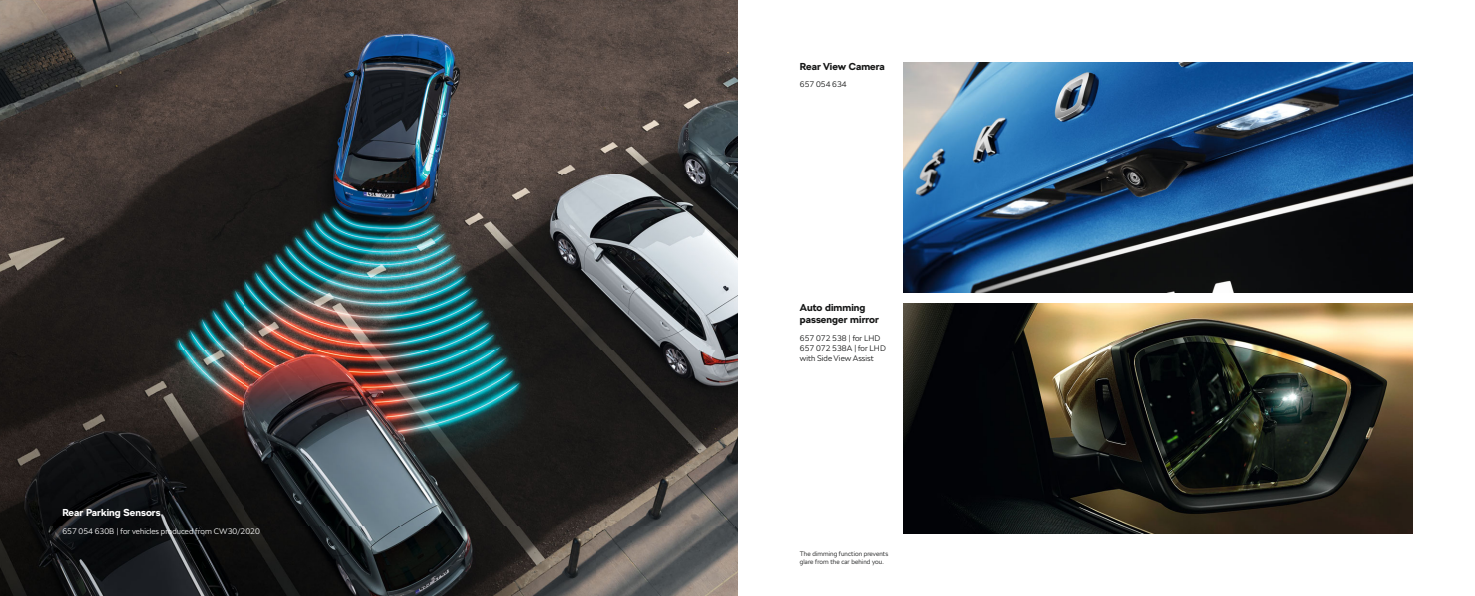
<style>
.page{position:relative;width:1475px;height:596px;background:#fff}
.page>*{position:absolute;margin:0;border:0;box-sizing:border-box;transform-origin:0 0}
.t1{font:700 10px/12px "SKODA Next";letter-spacing:.005em;color:#151616}
.t2{font:700 10px "SKODA Next";letter-spacing:.005em;color:#fff}
.t3{font:300 8px/10px "SKODA Next";letter-spacing:.005em;color:#151616}
.t4{font:300 8px "SKODA Next";letter-spacing:.005em;color:#fff}
.t5{font:300 6.5px/8px "SKODA Next";letter-spacing:.01em;color:#151616}
</style>
<div class="page">
<img style="left:903px;top:62px;width:509px;height:230px">
<img style="left:903px;top:303px;width:509px;height:230px">
<img style="left:0;top:0;width:737px;height:595px">
<p class="t2" style="left:62px;top:509px;width:100px">Rear Parking Sensors</p>
<p class="t4" style="left:62px;top:527px;width:199px">657 054 630B | for vehicles produced from CW30/2020</p>
<p class="t1" style="left:799px;top:61px;width:86px">Rear View Camera</p>
<p class="t3" style="left:799px;top:80px;width:48px">657 054 634</p>
<p class="t1" style="left:799px;top:302px;width:81px">Auto dimming passenger mirror</p>
<p class="t3" style="left:799px;top:333px;width:87px">657 072 538 | for LHD<br>657 072 538A | for LHD with Side View Assist</p>
<p class="t5" style="left:799px;top:549px;width:90px">The dimming function prevents glare from the car behind you.</p>
</div>
